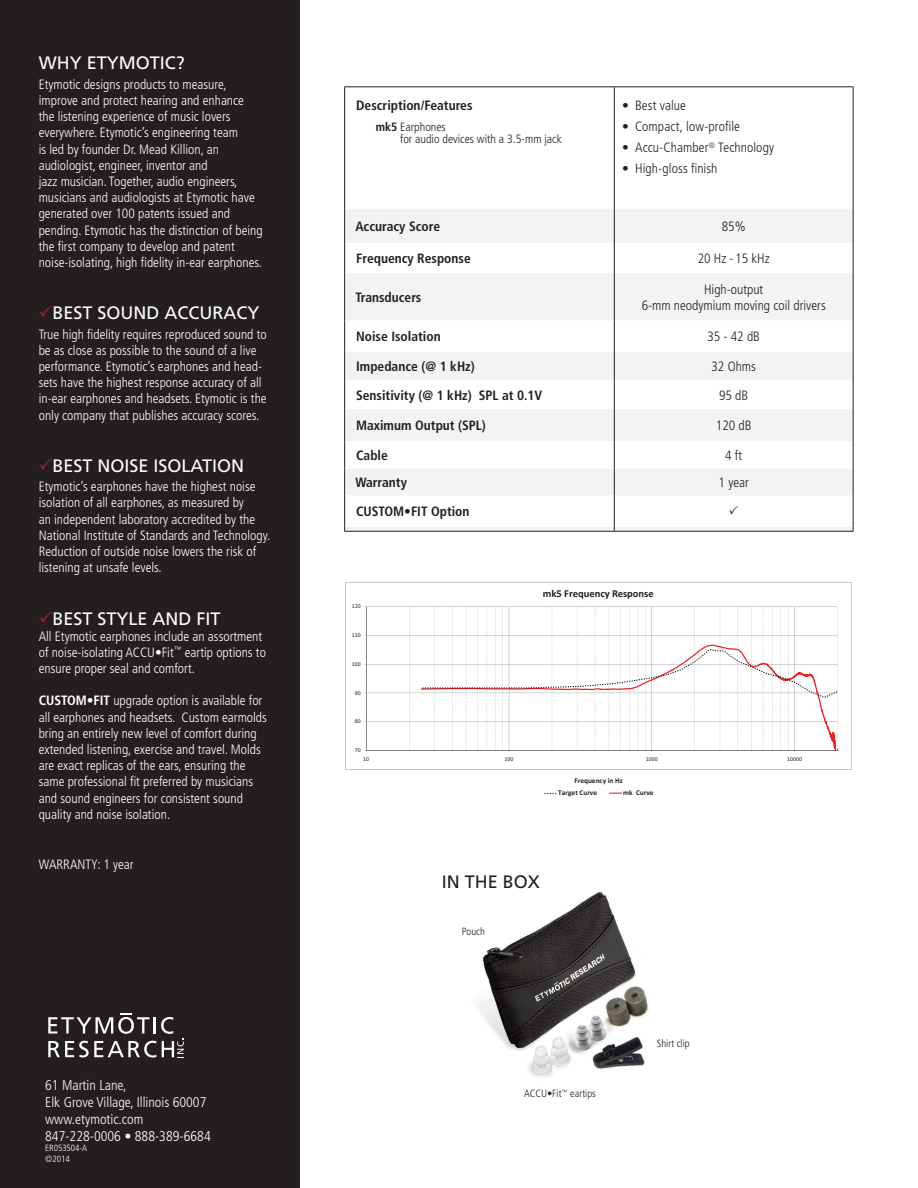
<style>
.page{position:relative;width:918px;height:1188px;background:#fff}
.page>*{position:absolute;margin:0;border:0;box-sizing:border-box;transform-origin:0 0}
.t1{font:18px "Frutiger";color:#fff}
.t2{font:18px "Frutiger";color:#231f20}
.t3{font:300 condensed 14.1px/17px "Frutiger";color:#fff}
.t4{font:300 condensed 13.5px/16.2px "Frutiger";color:#fff}
.t5{font:700 condensed 13.5px "Frutiger";color:#231f20}
.t6{font:300 condensed 13.5px/16.2px "Frutiger";color:#231f20;text-align:center}
.t7{font:300 condensed 12px/12px "Frutiger";color:#231f20}
.t8{font:300 condensed 10.5px "Frutiger";color:#231f20}
.t9{font:700 10.5px "Calibri";color:#231f20}
.t10{font:300 condensed 9px/10.8px "Frutiger";color:#fff}
.t11{font:700 7.35px/11.6px "Calibri";color:#231f20}
.t12{font:5.85px "Calibri";letter-spacing:-.01em;color:#231f20}
.s1{font-weight:700}
.s2{font-family:"Futura";font-weight:500;font-size:8.85px;color:#050504}
</style>
<div class="page">
<svg style="left:345px;top:87px;width:508px;height:122px"></svg>
<div style="left:345px;top:209px;width:508px;height:322px;background:#f2f3f4"></div>
<svg style="left:345px;top:243px;width:508px;height:284px"></svg>
<hr style="left:614px;top:87px;width:1px;height:122px;background:#231f20">
<hr style="left:614px;top:209px;width:1px;height:34px;background:#231f20">
<hr style="left:614px;top:243px;width:1px;height:30px;background:#231f20">
<hr style="left:614px;top:273px;width:1px;height:47px;background:#231f20">
<hr style="left:614px;top:320px;width:1px;height:32px;background:#231f20">
<svg style="left:614px;top:352px;width:1px;height:57px"></svg>
<hr style="left:614px;top:409px;width:1px;height:32px;background:#231f20">
<svg style="left:614px;top:441px;width:1px;height:55px"></svg>
<hr style="left:614px;top:496px;width:1px;height:31px;background:#231f20">
<hr style="left:344px;top:86px;width:270px;height:1px;background:#231f20">
<hr style="left:344px;top:87px;width:1px;height:122px;background:#231f20">
<hr style="left:614px;top:86px;width:240px;height:1px;background:#231f20">
<hr style="left:853px;top:87px;width:1px;height:122px;background:#231f20">
<hr style="left:344px;top:209px;width:1px;height:34px;background:#231f20">
<hr style="left:853px;top:209px;width:1px;height:34px;background:#231f20">
<hr style="left:344px;top:243px;width:1px;height:30px;background:#231f20">
<hr style="left:853px;top:243px;width:1px;height:30px;background:#231f20">
<hr style="left:344px;top:273px;width:1px;height:47px;background:#231f20">
<hr style="left:853px;top:273px;width:1px;height:47px;background:#231f20">
<hr style="left:344px;top:320px;width:1px;height:32px;background:#231f20">
<hr style="left:853px;top:320px;width:1px;height:32px;background:#231f20">
<svg style="left:344px;top:352px;width:1px;height:57px"></svg>
<svg style="left:853px;top:352px;width:1px;height:57px"></svg>
<hr style="left:344px;top:409px;width:1px;height:32px;background:#231f20">
<hr style="left:853px;top:409px;width:1px;height:32px;background:#231f20">
<svg style="left:344px;top:441px;width:1px;height:55px"></svg>
<svg style="left:853px;top:441px;width:1px;height:55px"></svg>
<hr style="left:344px;top:496px;width:1px;height:31px;background:#231f20">
<hr style="left:853px;top:496px;width:1px;height:31px;background:#231f20">
<hr style="left:344px;top:531px;width:270px;height:1px;background:#231f20">
<hr style="left:614px;top:531px;width:240px;height:1px;background:#231f20">
<div style="left:0;top:0;width:299px;height:1188px;background:#231f20"></div>
<svg style="left:48px;top:1013px;width:136px;height:45px"></svg>
<img style="left:477px;top:892px;width:172px;height:186px">
<svg style="left:345px;top:582px;width:507px;height:25px"></svg>
<svg style="left:345px;top:607px;width:507px;height:162px"></svg>
<svg style="left:610px;top:793px;width:12px;height:1px"></svg>
<svg style="left:730px;top:506px;width:8px;height:9px"></svg>
<h1 class="t1" style="left:39px;top:53px;width:148px">WHY ETYMOTIC?</h1>
<p class="t4" style="left:39px;top:76px;width:226px">Etymotic designs products to measure, improve and protect hearing and enhance the listening experience of music lovers everywhere. Etymotic’s engineering team<br>is led by founder Dr. Mead Killion, an audiologist, engineer, inventor and<br>jazz musician. Together, audio engineers, musicians and audiologists at Etymotic have generated over 100 patents issued and pending. Etymotic has the distinction of being the first company to develop and patent noise-isolating, high fidelity in-ear earphones.</p>
<h1 class="t1" style="left:53px;top:302px;width:208px">BEST SOUND ACCURACY</h1>
<p class="t4" style="left:39px;top:326px;width:230px">True high fidelity requires reproduced sound to be as close as possible to the sound of a live performance. Etymotic’s earphones and head&shy;sets have the highest response accuracy of all in-ear earphones and headsets. Etymotic is the only company that publishes accuracy scores.</p>
<h1 class="t1" style="left:53px;top:455px;width:193px">BEST NOISE ISOLATION</h1>
<p class="t4" style="left:39px;top:479px;width:233px">Etymotic’s earphones have the highest noise isolation of all earphones, as measured by<br>an independent laboratory accredited by the National Institute of Standards and Technology.<br>Reduction of outside noise lowers the risk of listening at unsafe levels.</p>
<h1 class="t1" style="left:53px;top:608px;width:170px">BEST STYLE AND FIT</h1>
<p class="t4" style="left:39px;top:628px;width:229px">All Etymotic earphones include an assortment of noise-isolating ACCU•Fit<sup>™</sup> eartip options to ensure proper seal and comfort.</p>
<p class="t4" style="left:39px;top:693px;width:230px"><span class="s1">CUSTOM•FIT</span> upgrade option is available for all earphones and headsets. Custom earmolds bring an entirely new level of comfort during extended listening, exercise and travel. Molds are exact replicas of the ears, ensuring the same professional fit preferred by musicians and sound engineers for consistent sound quality and noise isolation.</p>
<p class="t4" style="left:39px;top:857px;width:96px">WARRANTY: 1 year</p>
<p class="t3" style="left:45px;top:1077px;width:167px">61 Martin Lane,<br>Elk Grove Village, Illinois 60007 www.etymotic.com<br>847-228-0006 • 888-389-6684</p>
<p class="t10" style="left:45px;top:1143px;width:44px">ER053504-A ©2014</p>
<p class="t5" style="left:356px;top:98px;width:118px">Description/Features</p>
<p class="t6" style="left:622px;top:98px;width:65px">• Best value</p>
<p class="t6" style="left:622px;top:119px;width:119px">• Compact, low-profile</p>
<p class="t6" style="left:622px;top:140px;width:153px">• Accu-Chamber<sup>®</sup> Technology</p>
<p class="t6" style="left:622px;top:161px;width:97px">• High-gloss finish</p>
<p class="t7" style="left:400px;top:121px;width:163px;text-indent:-24px"><span class="s1">mk5</span> Earphones<br>for audio devices with a 3.5-mm jack</p>
<p class="t5" style="left:355px;top:219px;width:86px">Accuracy Score</p>
<p class="t6" style="left:722px;top:219px;width:25px">85%</p>
<p class="t5" style="left:356px;top:250px;width:116px">Frequency Response</p>
<p class="t6" style="left:698px;top:250px;width:74px">20 Hz - 15 kHz</p>
<p class="t5" style="left:355px;top:289px;width:68px">Transducers</p>
<p class="t6" style="left:642px;top:281px;width:186px">High-output<br>6-mm neodymium moving coil drivers</p>
<p class="t5" style="left:356px;top:328px;width:86px">Noise Isolation</p>
<p class="t6" style="left:707px;top:329px;width:54px">35 - 42 dB</p>
<p class="t5" style="left:356px;top:358px;width:120px">Impedance (@ 1 kHz)</p>
<p class="t6" style="left:711px;top:358px;width:46px">32 Ohms</p>
<p class="t5" style="left:356px;top:387px;width:188px">Sensitivity (@ 1 kHz) SPL at 0.1V</p>
<p class="t6" style="left:719px;top:387px;width:31px">95 dB</p>
<p class="t5" style="left:356px;top:418px;width:131px">Maximum Output (SPL)</p>
<p class="t6" style="left:716px;top:418px;width:37px">120 dB</p>
<p class="t5" style="left:356px;top:447px;width:33px">Cable</p>
<p class="t6" style="left:725px;top:447px;width:18px">4 ft</p>
<p class="t5" style="left:355px;top:474px;width:53px">Warranty</p>
<p class="t6" style="left:719px;top:475px;width:32px">1 year</p>
<p class="t5" style="left:356px;top:504px;width:115px">CUSTOM•FIT Option</p>
<p class="t12" style="left:352px;top:603px;width:10px">120</p>
<p class="t12" style="left:352px;top:632px;width:10px">110</p>
<p class="t12" style="left:352px;top:660px;width:10px">100</p>
<p class="t12" style="left:355px;top:689px;width:7px">90</p>
<p class="t12" style="left:355px;top:718px;width:7px">80</p>
<p class="t12" style="left:355px;top:746px;width:7px">70</p>
<p class="t9" style="left:543px;top:587px;width:112px">mk5 Frequency Response</p>
<p class="t12" style="left:363px;top:756px;width:7px">10</p>
<p class="t12" style="left:505px;top:756px;width:10px">100</p>
<p class="t12" style="left:646px;top:756px;width:13px">1000</p>
<p class="t12" style="left:787px;top:756px;width:16px">10000</p>
<p class="t11" style="left:544px;top:775px;width:80px;text-indent:31px">Frequency in Hz <span class="s2">.....</span> Target Curve</p>
<p class="t11" style="left:623px;top:786px;width:32px">mk Curve</p>
<h1 class="t2" style="left:442px;top:871px;width:100px">IN THE BOX</h1>
<p class="t8" style="left:462px;top:925px;width:24px">Pouch</p>
<p class="t8" style="left:524px;top:1088px;width:73px">ACCU•Fit<sup>™</sup> eartips</p>
<p class="t8" style="left:657px;top:1037px;width:34px">Shirt clip</p>
</div>
